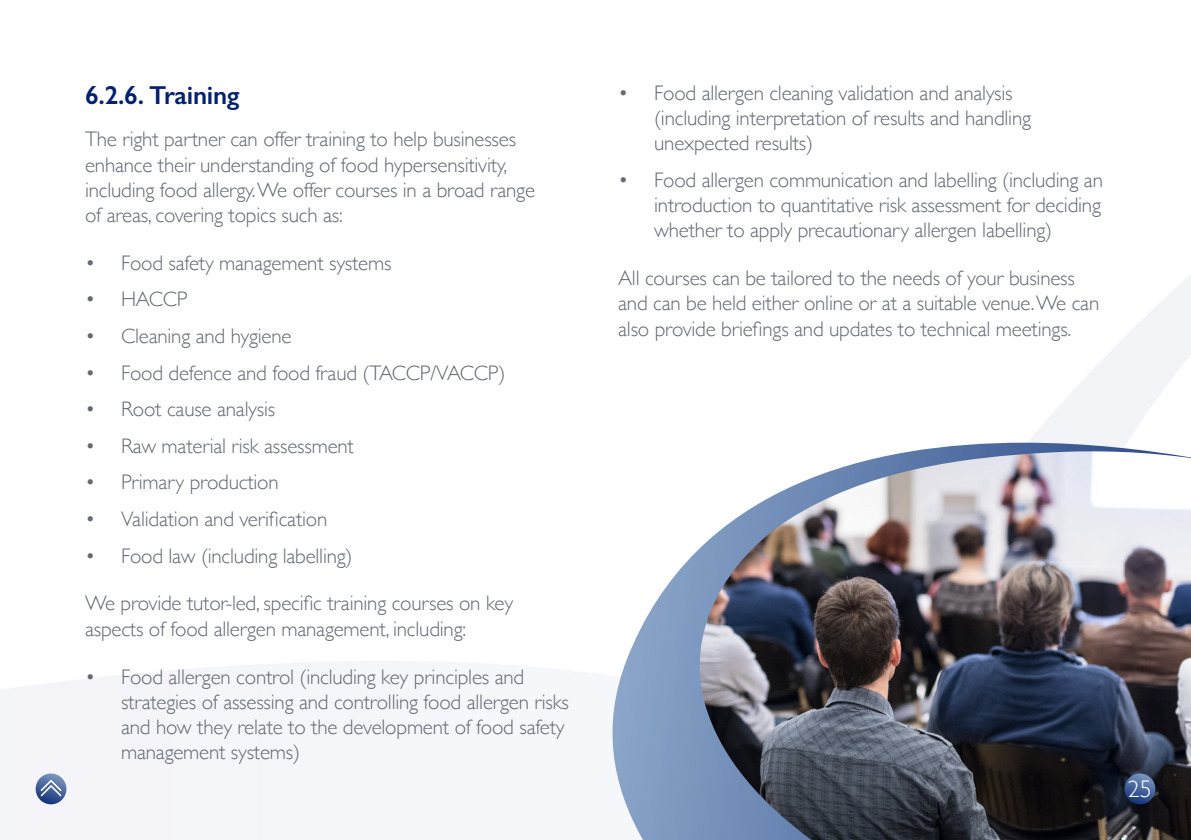
<style>
.page{position:relative;width:1191px;height:840px;background:#fff}
.page>*{position:absolute;margin:0;border:0;box-sizing:border-box;transform-origin:0 0}
.t1{font:600 26px "Gill Sans";letter-spacing:-.01em;color:#02216e}
.t2{font:300 24px "Gill Sans";color:#fff}
.t3{font:300 21px/25.2px "Gill Sans";letter-spacing:-.01em;color:#636872}
</style>
<div class="page">
<img style="left:0;top:275px;width:1191px;height:564px">
<img style="left:601px;top:442px;width:590px;height:397px">
<svg style="left:1124px;top:773px;width:31px;height:30px"></svg>
<svg style="left:36px;top:773px;width:30px;height:30px"></svg>
<svg style="left:41px;top:780px;width:20px;height:16px"></svg>
<p class="t1" style="left:85px;top:79px;width:156px">6.2.6. Training</p>
<p class="t3" style="left:85px;top:126px;width:451px">The right partner can offer training to help businesses enhance their understanding of food hypersensitivity, including food allergy. We offer courses in a broad range of areas, covering topics such as:</p>
<p class="t3" style="left:85px;top:249px;width:308px">• Food safety management systems</p>
<p class="t3" style="left:85px;top:286px;width:104px">• HACCP</p>
<p class="t3" style="left:85px;top:322px;width:208px">• Cleaning and hygiene</p>
<p class="t3" style="left:85px;top:359px;width:422px">• Food defence and food fraud (TACCP/VACCP)</p>
<p class="t3" style="left:85px;top:395px;width:192px">• Root cause analysis</p>
<p class="t3" style="left:85px;top:432px;width:270px">• Raw material risk assessment</p>
<p class="t3" style="left:85px;top:468px;width:195px">• Primary production</p>
<p class="t3" style="left:85px;top:505px;width:244px">• Validation and verification</p>
<p class="t3" style="left:85px;top:541px;width:269px">• Food law (including labelling)</p>
<p class="t3" style="left:85px;top:589px;width:429px">We provide tutor-led, specific training courses on key aspects of food allergen management, including:</p>
<p class="t3" style="left:121px;top:662px;width:449px;text-indent:-36px">• Food allergen control (including key principles and strategies of assessing and controlling food allergen risks and how they relate to the development of food safety management systems)</p>
<p class="t3" style="left:654px;top:79px;width:378px;text-indent:-36px">• Food allergen cleaning validation and analysis (including interpretation of results and handling unexpected results)</p>
<p class="t3" style="left:654px;top:166px;width:450px;text-align:justify;text-indent:-36px">• Food allergen communication and labelling (including an introduction to quantitative risk assessment for deciding whether to apply precautionary allergen labelling)</p>
<p class="t3" style="left:618px;top:264px;width:483px">All courses can be tailored to the needs of your business and can be held either online or at a suitable venue. We can also provide briefings and updates to technical meetings.</p>
<p class="t2" style="left:1128px;top:770px;width:25px">25</p>
</div>
